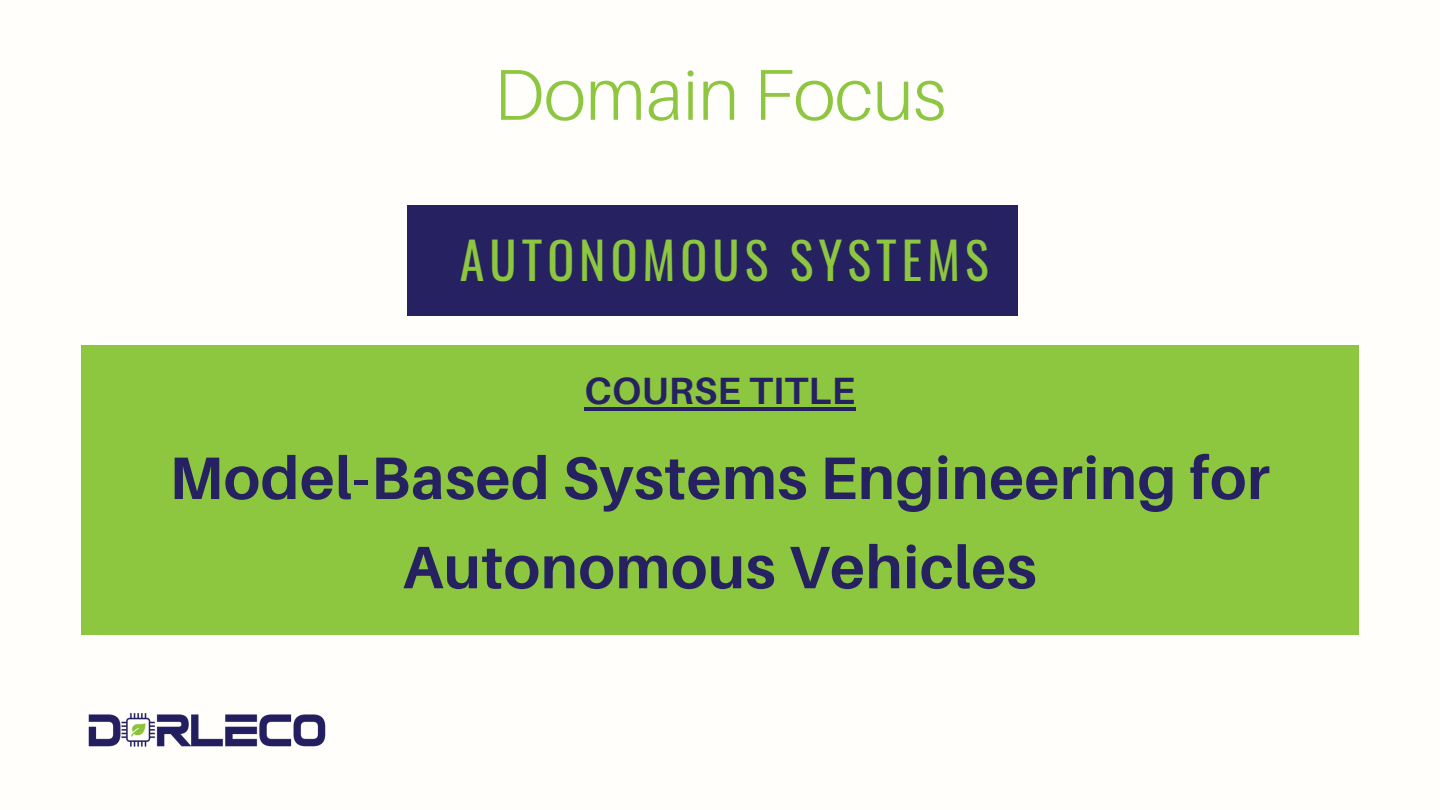
<style>
.page{position:relative;width:1440px;height:810px;background:#fffefb}
.page>*{position:absolute;margin:0;border:0;box-sizing:border-box;transform-origin:0 0}
.t1{font:300 72px "Aileron";color:#8dc63f}
.t2{font:700 60px/89.2px "Aileron";letter-spacing:.01em;color:#262262;text-align:center}
.t3{font:50px "Oswald";letter-spacing:.1em;color:#8dc63f}
.t4{font:700 38px "Aileron";letter-spacing:.01em;color:#262262}
</style>
<div class="page">
<div style="left:408px;top:205px;width:610px;height:111px;background:#262262"></div>
<div style="left:81px;top:345px;width:1278px;height:290px;background:#8dc63f"></div>
<hr style="left:585px;top:407px;width:271px;height:3px;background:#262262">
<img style="left:88px;top:713px;width:238px;height:34px">
<h2 class="t1" style="left:494px;top:50px;width:454px">Domain Focus</h2>
<h1 class="t3" style="left:460px;top:221px;width:530px">AUTONOMOUS SYSTEMS</h1>
<h3 class="t4" style="left:585px;top:368px;width:272px">COURSE TITLE</h3>
<p class="t2" style="left:169px;top:432px;width:1102px">Model-Based Systems Engineering for<br>Autonomous Vehicles</p>
</div>
